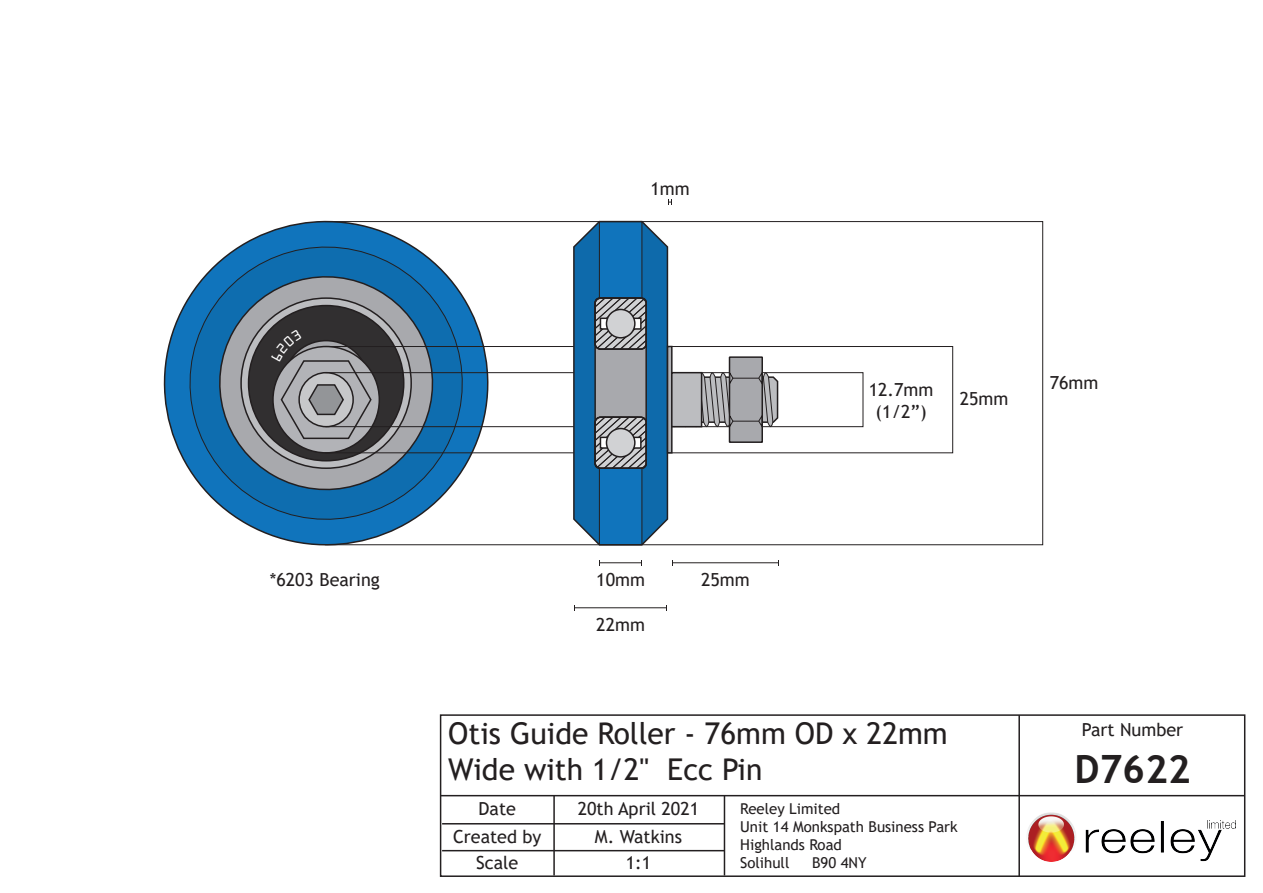
<style>
.page{position:relative;width:1263px;height:893px;background:#fff}
.page>*{position:absolute;margin:0;border:0;box-sizing:border-box;transform-origin:0 0}
.t1{font:700 39px "Trebuchet MS";color:#231f20}
.t2{font:30px/36px "Trebuchet MS";color:#231f20}
.t3{font:18px/28.3px "Trebuchet MS";color:#231f20;text-align:center}
.t4{font:15px/18px "Trebuchet MS";color:#231f20}
</style>
<div class="page">
<div style="left:440px;top:714px;width:805px;height:163px;border:2px solid #231f20"></div>
<hr style="left:1018px;top:715px;width:2px;height:161px;background:#231f20">
<hr style="left:1019px;top:795px;width:226px;height:1px;background:#231f20">
<hr style="left:553px;top:795px;width:2px;height:80px;background:#231f20">
<hr style="left:442px;top:823px;width:282px;height:1px;background:#231f20">
<hr style="left:442px;top:850px;width:282px;height:1px;background:#231f20">
<hr style="left:441px;top:795px;width:578px;height:1px;background:#231f20">
<hr style="left:724px;top:795px;width:1px;height:80px;background:#231f20">
<img style="left:1027px;top:813px;width:194px;height:48px">
<img style="left:1207px;top:820px;width:28px;height:8px">
<svg style="left:163px;top:220px;width:348px;height:326px"></svg>
<svg style="left:171px;top:228px;width:311px;height:311px"></svg>
<svg style="left:205px;top:262px;width:243px;height:243px"></svg>
<svg style="left:241px;top:298px;width:170px;height:170px;fill:#bcbdc0"></svg>
<div style="left:249px;top:306px;width:155px;height:155px;background:#312f30;border-radius:50%"></div>
<div style="left:273px;top:346px;width:106px;height:107px;background:#b2b3b7;border-radius:50%"></div>
<div style="left:325px;top:372px;width:538px;height:55px;border:1px solid #231f20"></div>
<div style="left:325px;top:346px;width:628px;height:107px;border:1px solid #231f20"></div>
<hr style="left:600px;top:562px;width:41px;height:1px;background:#231f20">
<hr style="left:574px;top:607px;width:93px;height:1px;background:#231f20">
<svg style="left:572px;top:220px;width:207px;height:326px"></svg>
<hr style="left:673px;top:562px;width:105px;height:1px;background:#231f20">
<svg style="left:668px;top:199px;width:4px;height:6px"></svg>
<svg style="left:271px;top:340px;width:101px;height:100px"></svg>
<p class="t3" style="left:650px;top:174px;width:41px">1mm</p>
<p class="t3" style="left:270px;top:565px;width:112px">*6203 Bearing</p>
<p class="t3" style="left:869px;top:379px;width:66px;line-height:21.6px">12.7mm (1/2”)</p>
<p class="t3" style="left:960px;top:384px;width:50px">25mm</p>
<p class="t3" style="left:1050px;top:368px;width:50px">76mm</p>
<p class="t3" style="left:596px;top:565px;width:50px">10mm</p>
<p class="t3" style="left:596px;top:610px;width:50px">22mm</p>
<p class="t3" style="left:701px;top:565px;width:50px">25mm</p>
<h2 class="t2" style="left:448px;top:715px;width:501px">Otis Guide Roller - 76mm OD x 22mm<br>Wide with 1/2" Ecc Pin</h2>
<p class="t3" style="left:578px;top:794px;width:123px">20th April 2021</p>
<p class="t3" style="left:453px;top:794px;width:90px">Date<br>Created by</p>
<p class="t4" style="left:740px;top:799px;width:219px">Reeley Limited<br>Unit 14 Monkspath Business Park<br>Highlands Road<br>Solihull</p>
<p class="t3" style="left:595px;top:823px;width:89px">M. Watkins</p>
<p class="t3" style="left:476px;top:848px;width:44px">Scale</p>
<p class="t3" style="left:626px;top:848px;width:27px">1:1</p>
<p class="t4" style="left:812px;top:853px;width:56px">B90 4NY</p>
<p class="t3" style="left:1082px;top:716px;width:103px">Part Number</p>
<h1 class="t1" style="left:1074px;top:745px;width:118px">D7622</h1>
</div>
